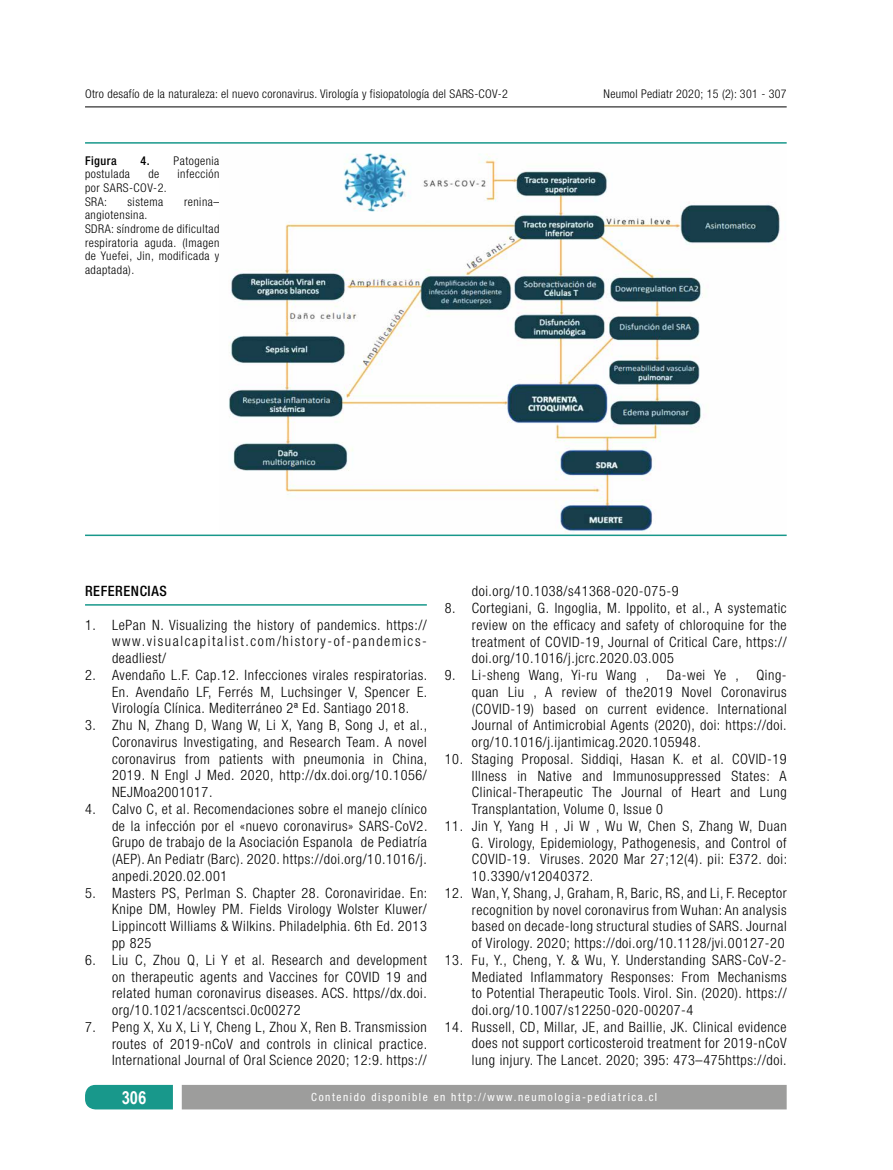
<style>
.page{position:relative;width:893px;height:1170px;background:#fff}
.page>*{position:absolute;margin:0;border:0;box-sizing:border-box;transform-origin:0 0}
.t1{font:700 18px "Arial Narrow";color:#fff}
.t2{font:300 condensed 14.25px/16.8px "Helvetica Neue";letter-spacing:.04em;color:#000;text-align:justify}
.t3{font:500 condensed 14.25px "Helvetica Neue";letter-spacing:.04em;color:#000}
.t4{font:500 condensed 12.15px "Helvetica Neue";letter-spacing:.04em;color:#000}
.t5{font:300 condensed 12px/13.6px "Helvetica Neue";letter-spacing:.04em;color:#000}
.t6{font:condensed 11.25px "Helvetica Neue";letter-spacing:.14em;color:#fff}
.s1{font-weight:500;font-size:12.15px}
</style>
<div class="page">
<div style="left:182px;top:1085px;width:605px;height:24px;background:#9d9d9c"></div>
<svg style="left:85px;top:1084px;width:88px;height:25px;background:#249d91"></svg>
<hr style="left:85px;top:107px;width:702px;height:1px;background:#000">
<hr style="left:85px;top:604px;width:342px;height:1px;background:#18988b">
<hr style="left:85px;top:142px;width:702px;height:2px;background:#18988b">
<hr style="left:85px;top:534px;width:702px;height:2px;background:#18988b">
<img style="left:228px;top:153px;width:553px;height:380px">
<p class="t5" style="left:85px;top:87px;width:424px">Otro desafío de la naturaleza: el nuevo coronavirus. Virología y fisiopatología del SARS-COV-2</p>
<p class="t4" style="left:85px;top:153px;width:33px">Figura</p>
<p class="t5" style="left:141px;top:154px;width:80px"><span class="s1">4.</span> Patogenia</p>
<p class="t5" style="left:85px;top:167px;width:46px">postulada</p>
<p class="t5" style="left:148px;top:167px;width:12px">de</p>
<p class="t5" style="left:178px;top:167px;width:43px">infección</p>
<p class="t5" style="left:85px;top:181px;width:83px">por SARS-COV-2.<br>SRA:</p>
<p class="t5" style="left:127px;top:194px;width:37px">sistema</p>
<p class="t5" style="left:184px;top:194px;width:37px">renina–</p>
<p class="t5" style="left:85px;top:208px;width:136px">angiotensina.<br>SDRA: síndrome de dificultad respiratoria aguda. (Imagen de Yuefei, Jin, modificada y adaptada).</p>
<p class="t5" style="left:604px;top:87px;width:185px">Neumol Pediatr 2020; 15 (2): 301 - 307</p>
<p class="t3" style="left:85px;top:582px;width:83px">REFERENCIAS</p>
<p class="t2" style="left:112px;top:616px;width:316px;text-indent:-27px">1. LePan N. Visualizing the history of pandemics. https:// www.visualcapitalist.com/history-of-pandemics&shy;deadliest/</p>
<p class="t2" style="left:112px;top:666px;width:317px;text-indent:-27px">2. Avendaño L.F. Cap.12. Infecciones virales respiratorias.<br>En. Avendaño LF, Ferrés M, Luchsinger V, Spencer E.<br>Virología Clínica. Mediterráneo 2ª Ed. Santiago 2018.</p>
<p class="t2" style="left:112px;top:716px;width:317px;text-indent:-27px">3. Zhu N, Zhang D, Wang W, Li X, Yang B, Song J, et al., Coronavirus Investigating, and Research Team. A novel coronavirus from patients with pneumonia in China, 2019. N Engl J Med. 2020, http://dx.doi.org/10.1056/ NEJMoa2001017.</p>
<p class="t2" style="left:112px;top:800px;width:317px;text-indent:-27px">4. Calvo C, et al. Recomendaciones sobre el manejo clínico de la infección por el «nuevo coronavirus» SARS-CoV2.<br>Grupo de trabajo de la Asociación Espanola de Pediatría (AEP). An Pediatr (Barc). 2020. https://doi.org/10.1016/j. anpedi.2020.02.001</p>
<p class="t2" style="left:112px;top:884px;width:317px;text-indent:-27px">5. Masters PS, Perlman S. Chapter 28. Coronaviridae. En:<br>Knipe DM, Howley PM. Fields Virology Wolster Kluwer/ Lippincott Williams &amp; Wilkins. Philadelphia. 6th Ed. 2013 pp 825</p>
<p class="t2" style="left:112px;top:951px;width:316px;text-indent:-27px">6. Liu C, Zhou Q, Li Y et al. Research and development on therapeutic agents and Vaccines for COVID 19 and related human coronavirus diseases. ACS. https//dx.doi. org/10.1021/acscentsci.0c00272</p>
<p class="t2" style="left:112px;top:1018px;width:317px;text-indent:-27px">7. Peng X, Xu X, Li Y, Cheng L, Zhou X, Ren B. Transmission routes of 2019-nCoV and controls in clinical practice.<br>International Journal of Oral Science 2020; 12:9. https://</p>
<p class="t2" style="left:472px;top:583px;width:208px">doi.org/10.1038/s41368-020-075-9</p>
<p class="t2" style="left:472px;top:599px;width:316px;text-indent:-27px">8. Cortegiani, G. Ingoglia, M. Ippolito, et al., A systematic review on the efficacy and safety of chloroquine for the treatment of COVID-19, Journal of Critical Care, https:// doi.org/10.1016/j.jcrc.2020.03.005</p>
<p class="t2" style="left:472px;top:666px;width:316px;text-indent:-27px">9. Li-sheng Wang, Yi-ru Wang , Da-wei Ye , Qing&shy;quan Liu , A review of the2019 Novel Coronavirus (COVID-19) based on current evidence. International Journal of Antimicrobial Agents (2020), doi: https://doi. org/10.1016/j.ijantimicag.2020.105948.</p>
<p class="t2" style="left:472px;top:750px;width:316px;text-indent:-27px">10. Staging Proposal. Siddiqi, Hasan K. et al. COVID-19<br>Illness in Native and Immunosuppressed States: A Clinical-Therapeutic The Journal of Heart and Lung Transplantation, Volume 0, Issue 0</p>
<p class="t2" style="left:472px;top:817px;width:317px;text-indent:-27px">11. Jin Y, Yang H , Ji W , Wu W, Chen S, Zhang W, Duan G. Virology, Epidemiology, Pathogenesis, and Control of COVID-19. Viruses. 2020 Mar 27;12(4). pii: E372. doi:<br>10.3390/v12040372.</p>
<p class="t2" style="left:472px;top:884px;width:316px;text-indent:-27px">12. Wan, Y, Shang, J, Graham, R, Baric, RS, and Li, F. Receptor recognition by novel coronavirus from Wuhan: An analysis based on decade-long structural studies of SARS. Journal of Virology. 2020; https://doi.org/10.1128/jvi.00127-20</p>
<p class="t2" style="left:472px;top:951px;width:316px;text-indent:-27px">13. Fu, Y., Cheng, Y. &amp; Wu, Y. Understanding SARS-CoV-2- Mediated Inflammatory Responses: From Mechanisms to Potential Therapeutic Tools. Virol. Sin. (2020). https:// doi.org/10.1007/s12250-020-00207-4</p>
<p class="t2" style="left:472px;top:1018px;width:316px;text-indent:-27px">14. Russell, CD, Millar, JE, and Baillie, JK. Clinical evidence does not support corticosteroid treatment for 2019-nCoV lung injury. The Lancet. 2020; 395: 473–475https://doi.</p>
<p class="t1" style="left:122px;top:1083px;width:26px">306</p>
<p class="t6" style="left:311px;top:1090px;width:347px">Contenido disponible en http://www.neumologia-pediatrica.cl</p>
</div>
